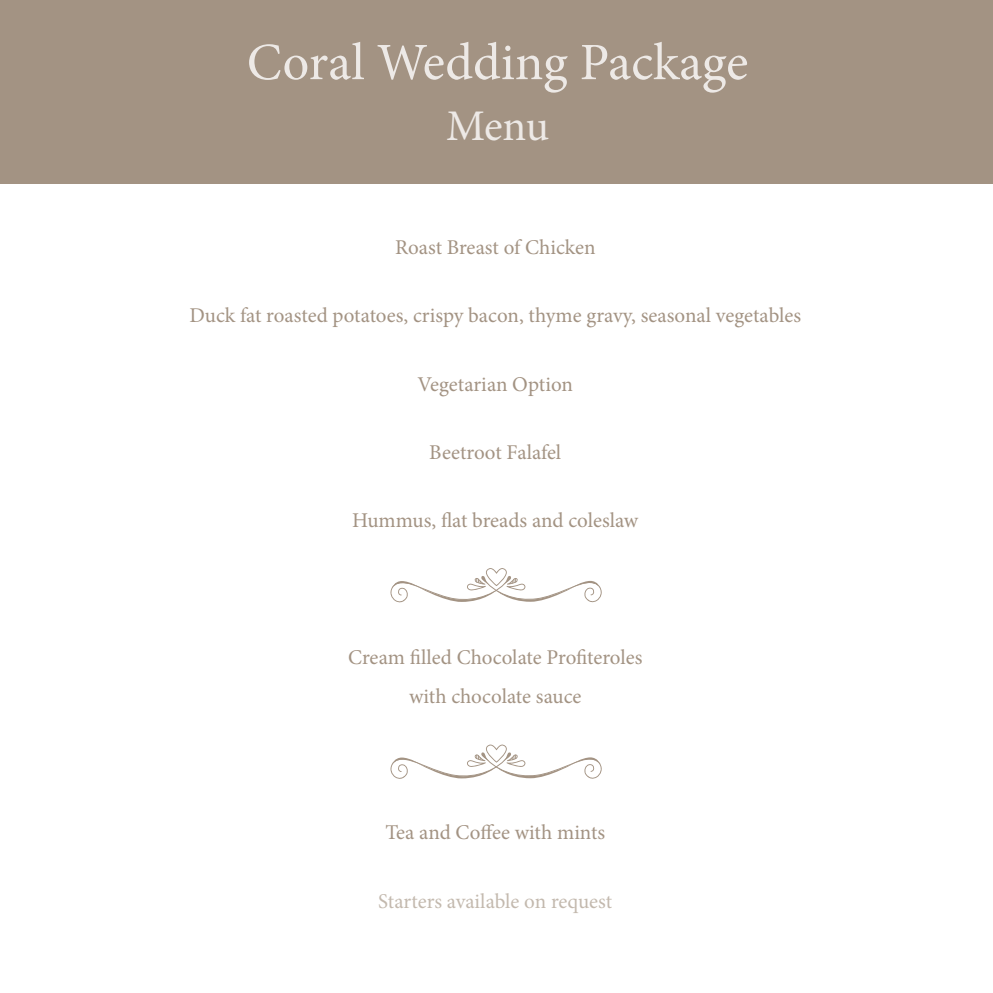
<style>
.page{position:relative;width:993px;height:993px;background:#fff}
.page>*{position:absolute;margin:0;border:0;box-sizing:border-box;transform-origin:0 0}
.t1{font:52.5px "Minion Pro";color:#ede9e6}
.t2{font:43.75px "Minion Pro";color:#ede9e6}
.t3{font:21px/38.5px "Minion Pro";color:#a39383;text-align:center}
.t4{font:21px "Minion Pro";letter-spacing:-.005em;color:#c3b9ae}
</style>
<div class="page">
<div style="left:0;top:0;width:992px;height:183px;background:#a39383"></div>
<svg style="left:390px;top:568px;width:211px;height:34px"></svg>
<svg style="left:390px;top:744px;width:211px;height:34px"></svg>
<h1 class="t1" style="left:247px;top:27px;width:503px">Coral Wedding Package</h1>
<h2 class="t2" style="left:446px;top:97px;width:104px">Menu</h2>
<p class="t3" style="left:395px;top:228px;width:202px">Roast Breast of Chicken</p>
<p class="t3" style="left:189px;top:296px;width:613px">Duck fat roasted potatoes, crispy bacon, thyme gravy, seasonal vegetables</p>
<p class="t3" style="left:417px;top:365px;width:157px">Vegetarian Option</p>
<p class="t3" style="left:429px;top:433px;width:133px">Beetroot Falafel</p>
<p class="t3" style="left:352px;top:501px;width:287px">Hummus, flat breads and coleslaw</p>
<p class="t3" style="left:348px;top:638px;width:296px">Cream filled Chocolate Profiteroles with chocolate sauce</p>
<p class="t3" style="left:385px;top:813px;width:221px">Tea and Coffee with mints</p>
<p class="t4" style="left:378px;top:886px;width:235px">Starters available on request</p>
</div>
